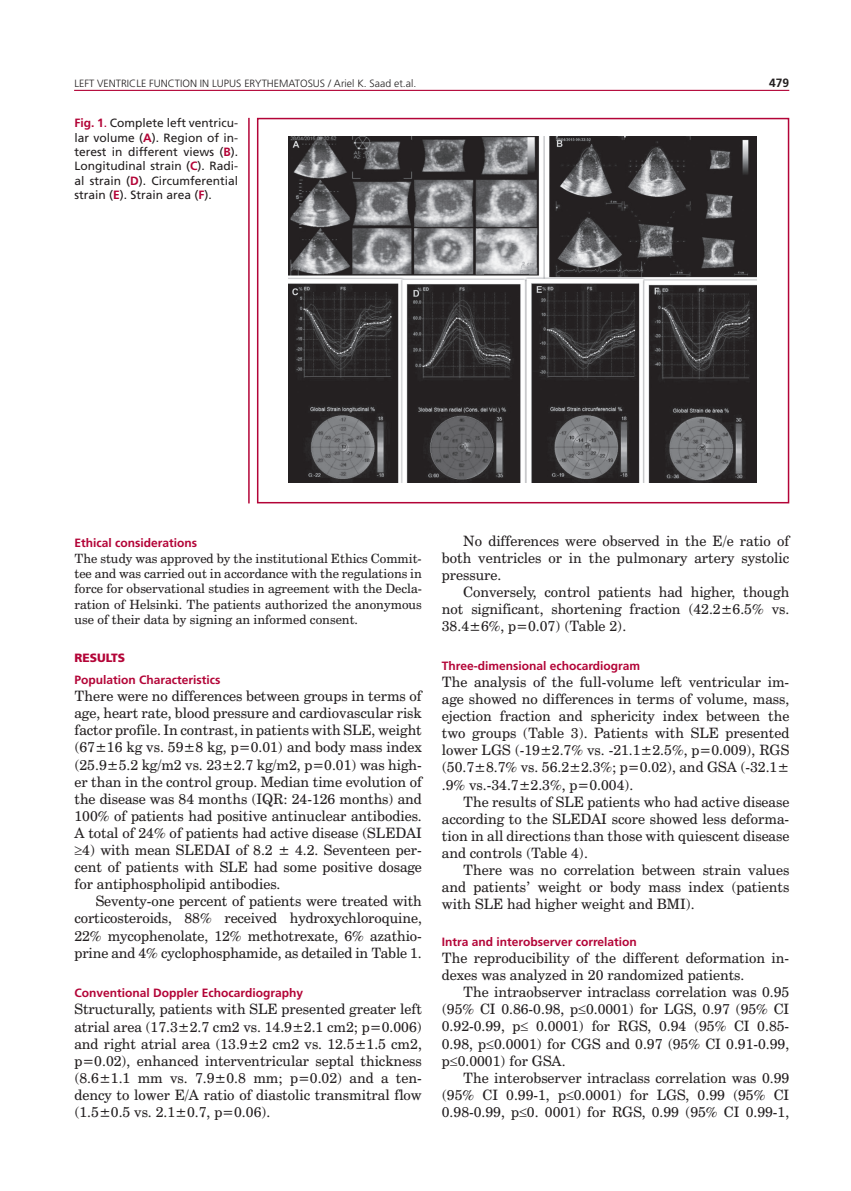
<style>
.page{position:relative;width:851px;height:1191px;background:#fff}
.page>*{position:absolute;margin:0;border:0;box-sizing:border-box;transform-origin:0 0}
.t1{font:14.25px/17.1px "Century Schoolbook BT";color:#231f20;text-align:justify}
.t2{font:12.75px/15.3px "Century Schoolbook BT";color:#231f20;text-align:justify}
.t3{font:12px/14.4px "Frutiger";color:#231f20;text-align:justify}
.t4{font:700 12px "Frutiger LT Std";color:#b30437}
.t5{font:12px "Frutiger Black B";color:#b30437}
.t6{font:700 12px "Frutiger LT Std";color:#231f20}
.t7{font:300 10.5px "Frutiger LT Std";color:#231f20}
.s1{font-family:"Frutiger LT Std";font-weight:700;color:#b30437}
.s2{color:#b30437}
</style>
<div class="page">
<hr style="left:74px;top:90px;width:715px;height:1px;background:#b30437">
<hr style="left:248px;top:118px;width:1px;height:385px;background:#b30437">
<img style="left:288px;top:137px;width:468px;height:345px">
<div style="left:257px;top:118px;width:532px;height:385px;border:2px solid #b30437"></div>
<p class="t7" style="left:74px;top:77px;width:35px">LEFT VENTRI</p>
<p class="t7" style="left:129px;top:77px;width:52px">CLE FUNCTION</p>
<p class="t7" style="left:200px;top:77px;width:52px">IN LUPUS ERYTHEMATO</p>
<p class="t7" style="left:307px;top:77px;width:110px">SUS / Ariel K. Saad et.al.</p>
<p class="t6" style="left:769px;top:75px;width:22px">479</p>
<p class="t3" style="left:74px;top:116px;width:165px"><span class="s1">Fig. 1</span><span class="s2">.</span> Complete left ventricu&shy;lar volume (<span class="s1">A</span>). Region of in&shy;terest in different views (<span class="s1">B</span>).<br>Longitudinal strain (<span class="s1">C</span>). Radi&shy;al strain (<span class="s1">D</span>). Circumferential strain (<span class="s1">E</span>). Strain area (<span class="s1">F</span>).</p>
<p class="t4" style="left:74px;top:536px;width:124px">Ethical considerations</p>
<p class="t2" style="left:74px;top:550px;width:349px">The study was approved by the institutional Ethics Commit&shy;tee and was carried out in accordance with the regulations in force for observational studies in agreement with the Decla&shy;ration of Helsinki. The patients authorized the anonymous use of their data by signing an informed consent.</p>
<p class="t5" style="left:74px;top:651px;width:52px">RESULTS</p>
<p class="t4" style="left:74px;top:672px;width:148px">Population Characteristics</p>
<p class="t1" style="left:74px;top:687px;width:349px">There were no differences between groups in terms of age, heart rate, blood pressure and cardiovascular risk factor profile. In contrast, in patients with SLE, weight (67±16 kg vs. 59±8 kg, p=0.01) and body mass index (25.9±5.2 kg/m2 vs. 23±2.7 kg/m2, p=0.01) was high&shy;er than in the control group. Median time evolution of the disease was 84 months (IQR: 24-126 months) and 100% of patients had positive antinuclear antibodies.<br>A total of 24% of patients had active disease (SLEDAI ≥4) with mean SLEDAI of 8.2 ± 4.2. Seventeen per&shy;cent of patients with SLE had some positive dosage for antiphospholipid antibodies.</p>
<p class="t1" style="left:74px;top:892px;width:349px;text-indent:21px">Seventy-one percent of patients were treated with corticosteroids, 88% received hydroxychloroquine, 22% mycophenolate, 12% methotrexate, 6% azathio&shy;prine and 4% cyclophosphamide, as detailed in Table 1.</p>
<p class="t4" style="left:74px;top:986px;width:230px">Conventional Doppler Echocardiography</p>
<p class="t1" style="left:74px;top:1000px;width:349px">Structurally, patients with SLE presented greater left atrial area (17.3±2.7 cm2 vs. 14.9±2.1 cm2; p=0.006) and right atrial area (13.9±2 cm2 vs. 12.5±1.5 cm2, p=0.02), enhanced interventricular septal thickness (8.6±1.1 mm vs. 7.9±0.8 mm; p=0.02) and a ten&shy;dency to lower E/A ratio of diastolic transmitral flow (1.5±0.5 vs. 2.1±0.7, p=0.06).</p>
<p class="t1" style="left:442px;top:532px;width:349px;text-indent:21px">No differences were observed in the E/e ratio of both ventricles or in the pulmonary artery systolic pressure.</p>
<p class="t1" style="left:442px;top:583px;width:349px;text-indent:21px">Conversely, control patients had higher, though not significant, shortening fraction (42.2±6.5% vs.<br>38.4±6%, p=0.07) (Table 2).</p>
<p class="t4" style="left:442px;top:658px;width:200px">Three-dimensional echocardiogram</p>
<p class="t1" style="left:442px;top:673px;width:349px">The analysis of the full-volume left ventricular im&shy;age showed no differences in terms of volume, mass, ejection fraction and sphericity index between the two groups (Table 3). Patients with SLE presented lower LGS (-19±2.7% vs. -21.1±2.5%, p=0.009), RGS (50.7±8.7% vs. 56.2±2.3%; p=0.02), and GSA (-32.1± .9% vs.-34.7±2.3%, p=0.004).</p>
<p class="t1" style="left:442px;top:793px;width:349px;text-indent:21px">The results of SLE patients who had active disease according to the SLEDAI score showed less deforma&shy;tion in all directions than those with quiescent disease and controls (Table 4).</p>
<p class="t1" style="left:442px;top:861px;width:349px;text-indent:21px">There was no correlation between strain values and patients’ weight or body mass index (patients with SLE had higher weight and BMI).</p>
<p class="t4" style="left:442px;top:934px;width:196px">Intra and interobserver correlation</p>
<p class="t1" style="left:442px;top:949px;width:349px">The reproducibility of the different deformation in&shy;dexes was analyzed in 20 randomized patients.</p>
<p class="t1" style="left:442px;top:983px;width:349px;text-indent:21px">The intraobserver intraclass correlation was 0.95 (95% CI 0.86-0.98, p≤0.0001) for LGS, 0.97 (95% CI 0.92-0.99, p≤ 0.0001) for RGS, 0.94 (95% CI 0.85- 0.98, p≤0.0001) for CGS and 0.97 (95% CI 0.91-0.99, p≤0.0001) for GSA.</p>
<p class="t1" style="left:442px;top:1069px;width:349px;text-indent:21px">The interobserver intraclass correlation was 0.99 (95% CI 0.99-1, p≤0.0001) for LGS, 0.99 (95% CI 0.98-0.99, p≤0. 0001) for RGS, 0.99 (95% CI 0.99-1,</p>
</div>
